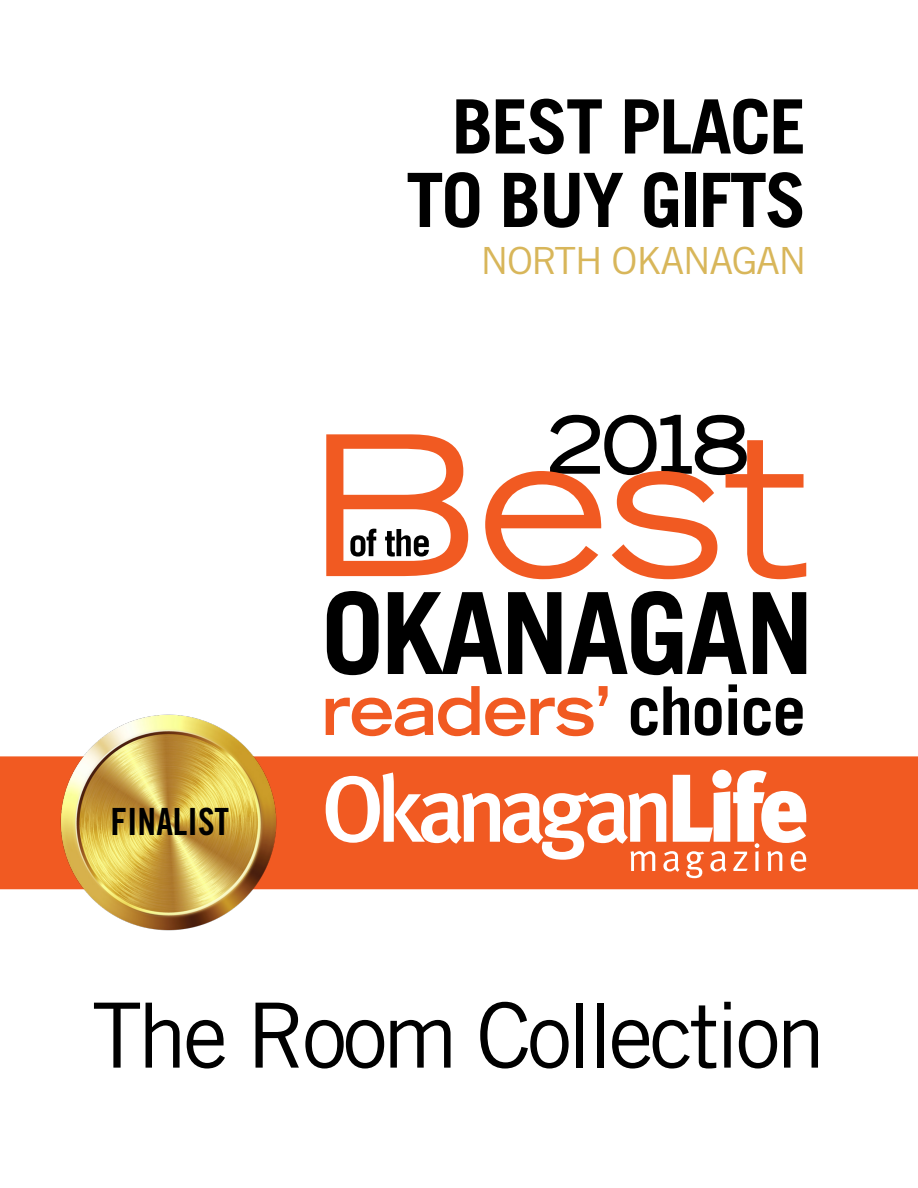
<style>
.page{position:relative;width:918px;height:1188px;background:#fff}
.page>*{position:absolute;margin:0;border:0;box-sizing:border-box;transform-origin:0 0}
.t1{font:90px "Trade Gothic LT Std";letter-spacing:-.05em;color:#000}
.t2{font:expanded 76.35px "Trade Gothic LT Std";color:#000}
.t3{font:700 75px/73.5px "Trade Gothic LT Std";letter-spacing:-.03em;color:#000;text-align:right}
.t4{font:37.5px "Trade Gothic LT Std";letter-spacing:-.04em;color:#d8b65a;scale:1.04 1}
.t5{font:37.5px "Trade Gothic LT Std Bd Cn 20";color:#000}
</style>
<div class="page">
<div style="left:0;top:756px;width:918px;height:133px;background:#f15a22"></div>
<img style="left:59px;top:714px;width:219px;height:217px">
<svg style="left:326px;top:770px;width:480px;height:108px"></svg>
<svg style="left:550px;top:414px;width:195px;height:20px"></svg>
<svg style="left:326px;top:434px;width:480px;height:145px"></svg>
<svg style="left:350px;top:529px;width:26px;height:28px"></svg>
<svg style="left:385px;top:529px;width:44px;height:28px"></svg>
<svg style="left:327px;top:591px;width:52px;height:84px"></svg>
<svg style="left:388px;top:592px;width:114px;height:82px"></svg>
<svg style="left:508px;top:592px;width:53px;height:82px"></svg>
<svg style="left:567px;top:591px;width:180px;height:84px"></svg>
<svg style="left:753px;top:592px;width:53px;height:82px"></svg>
<svg style="left:326px;top:686px;width:199px;height:50px"></svg>
<svg style="left:531px;top:686px;width:77px;height:50px"></svg>
<svg style="left:631px;top:686px;width:58px;height:50px"></svg>
<svg style="left:695px;top:698px;width:27px;height:38px"></svg>
<svg style="left:729px;top:684px;width:8px;height:51px"></svg>
<svg style="left:744px;top:698px;width:59px;height:38px"></svg>
<p class="t3" style="left:406px;top:89px;width:402px">BEST PLACE<br>TO BUY GIFTS</p>
<p class="t4" style="left:481px;top:238px;width:315px">NORTH OKANAGAN</p>
<p class="t5" style="left:111px;top:799px;width:120px">FINALIST</p>
<p class="t2" style="left:548px;top:395px;width:202px">2018</p>
<p class="t1" style="left:92px;top:981px;width:736px">The Room Collection</p>
</div>
